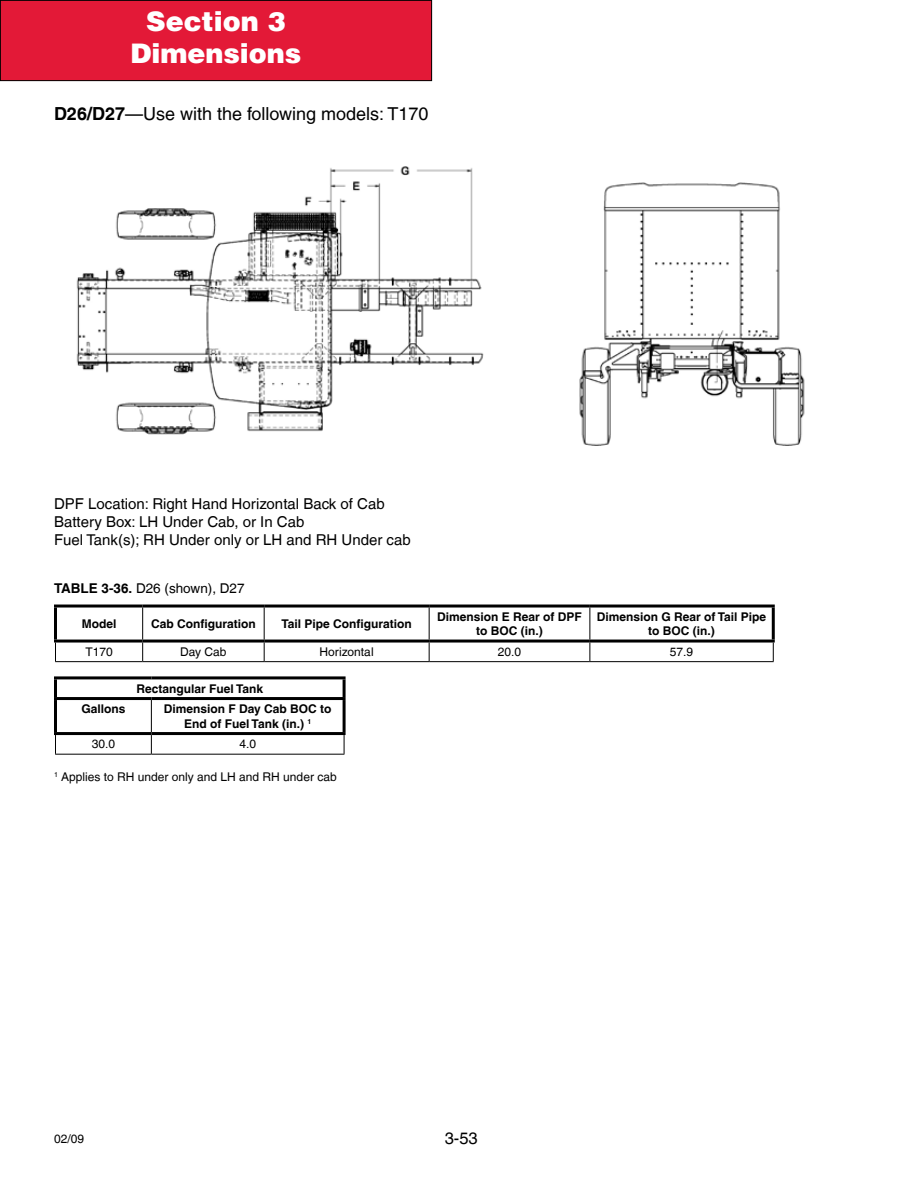
<style>
.page{position:relative;width:918px;height:1188px;background:#fff}
.page>*{position:absolute;margin:0;border:0;box-sizing:border-box;transform-origin:0 0}
.t1{font:900 27px/32.4px "Helvetica LT";color:#fff;text-align:center}
.t2{font:18px "Helvetica LT";color:#000}
.t3{font:16.5px "Helvetica LT";color:#000}
.t4{font:15px/18px "Helvetica LT";color:#000}
.t5{font:13.5px "Helvetica LT";color:#000}
.t6{font:700 12px/14.4px "Helvetica LT";color:#000;text-align:center}
.t7{font:12px "Helvetica LT";color:#000}
.s1{font-weight:700}
</style>
<div class="page">
<div style="left:0;top:0;width:432px;height:81px;background:#e31937"></div>
<div style="left:0;top:0;width:432px;height:81px;border:1px solid #000"></div>
<hr style="left:142px;top:608px;width:1px;height:32px;background:#000">
<hr style="left:264px;top:608px;width:1px;height:32px;background:#000">
<hr style="left:429px;top:608px;width:1px;height:32px;background:#000">
<hr style="left:590px;top:608px;width:1px;height:32px;background:#000">
<svg style="left:55px;top:643px;width:1px;height:18px"></svg>
<svg style="left:142px;top:643px;width:1px;height:18px"></svg>
<svg style="left:264px;top:643px;width:1px;height:18px"></svg>
<svg style="left:429px;top:643px;width:1px;height:18px"></svg>
<svg style="left:590px;top:643px;width:1px;height:18px"></svg>
<svg style="left:773px;top:643px;width:1px;height:18px"></svg>
<hr style="left:55px;top:661px;width:88px;height:1px;background:#000">
<hr style="left:143px;top:661px;width:121px;height:1px;background:#000">
<hr style="left:264px;top:661px;width:165px;height:1px;background:#000">
<hr style="left:429px;top:661px;width:161px;height:1px;background:#000">
<hr style="left:590px;top:661px;width:184px;height:1px;background:#000">
<hr style="left:54px;top:605px;width:89px;height:3px;background:#000">
<hr style="left:54px;top:608px;width:3px;height:32px;background:#000">
<hr style="left:143px;top:605px;width:121px;height:3px;background:#000">
<hr style="left:264px;top:605px;width:165px;height:3px;background:#000">
<hr style="left:429px;top:605px;width:161px;height:3px;background:#000">
<hr style="left:590px;top:605px;width:185px;height:3px;background:#000">
<hr style="left:772px;top:608px;width:3px;height:32px;background:#000">
<hr style="left:54px;top:640px;width:89px;height:3px;background:#000">
<hr style="left:143px;top:640px;width:121px;height:3px;background:#000">
<hr style="left:264px;top:640px;width:165px;height:3px;background:#000">
<hr style="left:429px;top:640px;width:161px;height:3px;background:#000">
<hr style="left:590px;top:640px;width:185px;height:3px;background:#000">
<hr style="left:151px;top:700px;width:1px;height:32px;background:#000">
<svg style="left:55px;top:735px;width:1px;height:19px"></svg>
<svg style="left:151px;top:735px;width:1px;height:19px"></svg>
<svg style="left:344px;top:735px;width:1px;height:19px"></svg>
<hr style="left:55px;top:754px;width:96px;height:1px;background:#000">
<hr style="left:151px;top:754px;width:193px;height:1px;background:#000">
<hr style="left:54px;top:676px;width:97px;height:3px;background:#000">
<hr style="left:54px;top:679px;width:3px;height:18px;background:#000">
<hr style="left:151px;top:676px;width:195px;height:3px;background:#000">
<hr style="left:343px;top:679px;width:3px;height:18px;background:#000">
<hr style="left:54px;top:697px;width:97px;height:3px;background:#000">
<hr style="left:54px;top:700px;width:3px;height:32px;background:#000">
<hr style="left:151px;top:697px;width:195px;height:3px;background:#000">
<hr style="left:343px;top:700px;width:3px;height:32px;background:#000">
<hr style="left:54px;top:732px;width:97px;height:3px;background:#000">
<hr style="left:151px;top:732px;width:195px;height:3px;background:#000">
<img style="left:76px;top:166px;width:408px;height:269px">
<img style="left:579px;top:182px;width:226px;height:264px">
<h1 class="t1" style="left:130px;top:4px;width:173px">Section 3<br>Dimensions</h1>
<h2 class="t2" style="left:54px;top:103px;width:376px"><span class="s1">D26/D27</span>—Use with the following models: T170</h2>
<p class="t4" style="left:54px;top:494px;width:358px">DPF Location: Right Hand Horizontal Back of Cab<br>Battery Box: LH Under Cab, or In Cab<br>Fuel Tank(s); RH Under only or LH and RH Under cab</p>
<p class="t5" style="left:54px;top:581px;width:192px"><span class="s1">TABLE 3-36.</span> D26 (shown), D27</p>
<p class="t6" style="left:82px;top:616px;width:36px">Model</p>
<p class="t6" style="left:151px;top:616px;width:106px">Cab Configuration</p>
<p class="t6" style="left:281px;top:616px;width:132px">Tail Pipe Configuration</p>
<p class="t6" style="left:437px;top:609px;width:146px">Dimension E Rear of DPF to BOC (in.)</p>
<p class="t6" style="left:597px;top:609px;width:171px">Dimension G Rear of Tail Pipe to BOC (in.)</p>
<p class="t7" style="left:85px;top:644px;width:29px">T170</p>
<p class="t7" style="left:180px;top:644px;width:48px">Day Cab</p>
<p class="t7" style="left:320px;top:644px;width:56px">Horizontal</p>
<p class="t7" style="left:498px;top:644px;width:25px">20.0</p>
<p class="t7" style="left:670px;top:644px;width:25px">57.9</p>
<p class="t6" style="left:137px;top:681px;width:128px">Rectangular Fuel Tank</p>
<p class="t6" style="left:81px;top:702px;width:46px">Gallons</p>
<p class="t6" style="left:164px;top:702px;width:169px">Dimension F Day Cab BOC to<br>End of Fuel Tank (in.) <sup>1</sup></p>
<p class="t7" style="left:92px;top:737px;width:25px">30.0</p>
<p class="t7" style="left:239px;top:737px;width:18px">4.0</p>
<p class="t7" style="left:54px;top:770px;width:284px"><sup>1</sup> Applies to RH under only and LH and RH under cab</p>
<p class="t7" style="left:54px;top:1131px;width:32px">02/09</p>
<h3 class="t3" style="left:445px;top:1129px;width:35px">3-53</h3>
</div>
